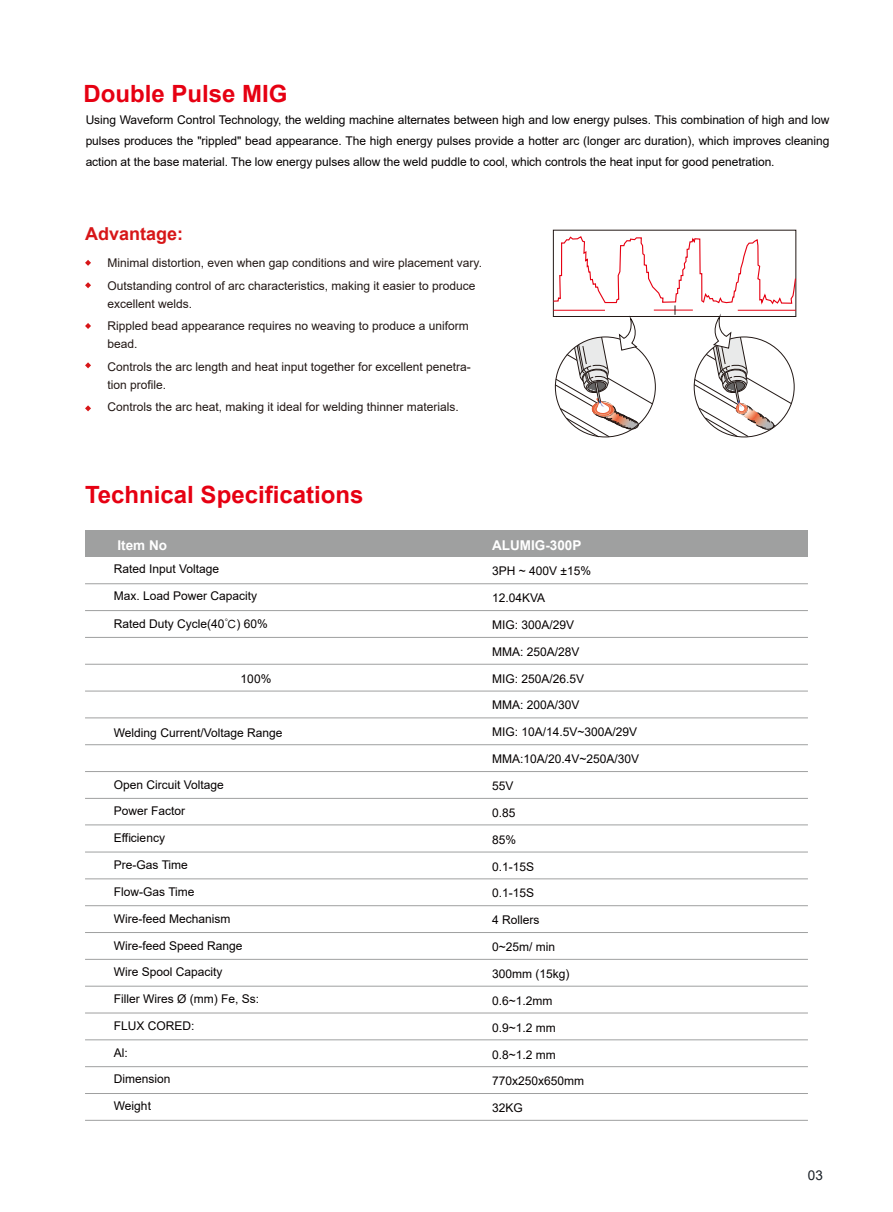
<style>
.page{position:relative;width:893px;height:1212px;background:#fff}
.page>*{position:absolute;margin:0;border:0;box-sizing:border-box;transform-origin:0 0}
.t1{font:700 23.7px "Arial";color:#e60012}
.t2{font:700 17.85px "Arial";color:#d71618}
.t3{font:700 13.5px "Arial";color:#fff}
.t4{font:13.5px "Arial";color:#181e25}
.t5{font:12px "Arial";color:#050000}
.t6{font:12px/21px "Arial";letter-spacing:-.005em;color:#040000;text-align:justify}
.t7{font:12px/22.5px "Arial";color:#221815}
.s1{font-family:"Sim Hei"}
</style>
<div class="page">
<svg style="left:85px;top:260px;width:6px;height:6px"></svg>
<svg style="left:85px;top:282px;width:6px;height:6px"></svg>
<svg style="left:85px;top:323px;width:6px;height:6px"></svg>
<svg style="left:85px;top:362px;width:6px;height:6px"></svg>
<svg style="left:85px;top:405px;width:6px;height:6px"></svg>
<div style="left:85px;top:530px;width:723px;height:27px;background:#9fa0a0"></div>
<hr style="left:85px;top:1120px;width:723px;height:1px;background:#9fa0a0">
<hr style="left:85px;top:1093px;width:723px;height:1px;background:#9fa0a0">
<hr style="left:85px;top:1066px;width:723px;height:1px;background:#9fa0a0">
<hr style="left:85px;top:1039px;width:723px;height:1px;background:#9fa0a0">
<hr style="left:85px;top:1013px;width:723px;height:1px;background:#9fa0a0">
<hr style="left:85px;top:986px;width:723px;height:1px;background:#9fa0a0">
<hr style="left:85px;top:959px;width:723px;height:1px;background:#9fa0a0">
<hr style="left:85px;top:932px;width:723px;height:1px;background:#9fa0a0">
<hr style="left:85px;top:905px;width:723px;height:1px;background:#9fa0a0">
<hr style="left:85px;top:878px;width:723px;height:1px;background:#9fa0a0">
<hr style="left:85px;top:852px;width:723px;height:1px;background:#9fa0a0">
<hr style="left:85px;top:825px;width:723px;height:1px;background:#9fa0a0">
<hr style="left:85px;top:798px;width:723px;height:1px;background:#9fa0a0">
<hr style="left:85px;top:771px;width:723px;height:1px;background:#9fa0a0">
<hr style="left:85px;top:744px;width:723px;height:1px;background:#9fa0a0">
<hr style="left:85px;top:718px;width:723px;height:1px;background:#9fa0a0">
<hr style="left:85px;top:691px;width:723px;height:1px;background:#9fa0a0">
<hr style="left:85px;top:664px;width:723px;height:1px;background:#9fa0a0">
<hr style="left:85px;top:637px;width:723px;height:1px;background:#9fa0a0">
<hr style="left:85px;top:610px;width:723px;height:1px;background:#9fa0a0">
<hr style="left:85px;top:583px;width:723px;height:1px;background:#9fa0a0">
<svg style="left:552px;top:235px;width:245px;height:202px"></svg>
<h1 class="t1" style="left:84px;top:77px;width:206px">Double Pulse MIG</h1>
<p class="t6" style="left:86px;top:109px;width:745px">Using Waveform Control Technology, the welding machine alternates between high and low energy pulses. This combination of high and low pulses produces the "rippled" bead appearance. The high energy pulses provide a hotter arc (longer arc duration), which improves cleaning action at the base material. The low energy pulses allow the weld puddle to cool, which controls the heat input for good penetration.</p>
<h2 class="t2" style="left:85px;top:221px;width:100px">Advantage:</h2>
<p class="t7" style="left:107px;top:251px;width:376px">Minimal distortion, even when gap conditions and wire placement vary.<br>Outstanding control of arc characteristics, making it easier to produce</p>
<p class="t7" style="left:107px;top:292px;width:363px">excellent welds.<br>Rippled bead appearance requires no weaving to produce a uniform</p>
<p class="t7" style="left:107px;top:332px;width:365px">bead.<br>Controls the arc length and heat input together for excellent penetra-</p>
<p class="t7" style="left:107px;top:373px;width:353px">tion profile.<br>Controls the arc heat, making it ideal for welding thinner materials.</p>
<h1 class="t1" style="left:85px;top:478px;width:280px">Technical Specifications</h1>
<p class="t3" style="left:118px;top:536px;width:51px">Item No</p>
<p class="t3" style="left:492px;top:536px;width:91px">ALUMIG-300P</p>
<p class="t5" style="left:114px;top:561px;width:107px">Rated Input Voltage</p>
<p class="t5" style="left:114px;top:588px;width:145px">Max. Load Power Capacity</p>
<p class="t5" style="left:114px;top:616px;width:156px">Rated Duty Cycle(40<span class="s1">℃</span>) 60%</p>
<p class="t5" style="left:492px;top:563px;width:100px">3PH ~ 400V ±15%</p>
<p class="t5" style="left:492px;top:590px;width:55px">12.04KVA</p>
<p class="t5" style="left:492px;top:616px;width:84px">MIG: 300A/29V</p>
<p class="t5" style="left:492px;top:643px;width:89px">MMA: 250A/28V</p>
<p class="t5" style="left:492px;top:670px;width:94px">MIG: 250A/26.5V</p>
<p class="t5" style="left:492px;top:697px;width:89px">MMA: 200A/30V</p>
<p class="t5" style="left:492px;top:724px;width:147px">MIG: 10A/14.5V~300A/29V</p>
<p class="t5" style="left:492px;top:751px;width:149px">MMA:10A/20.4V~250A/30V</p>
<p class="t5" style="left:492px;top:777px;width:23px">55V</p>
<p class="t5" style="left:492px;top:804px;width:25px">0.85</p>
<p class="t5" style="left:492px;top:831px;width:26px">85%</p>
<p class="t5" style="left:492px;top:858px;width:44px">0.1-15S</p>
<p class="t5" style="left:492px;top:885px;width:44px">0.1-15S</p>
<p class="t5" style="left:492px;top:912px;width:49px">4 Rollers</p>
<p class="t5" style="left:492px;top:939px;width:65px">0~25m/ min</p>
<p class="t5" style="left:492px;top:965px;width:79px">300mm (15kg)</p>
<p class="t5" style="left:492px;top:992px;width:62px">0.6~1.2mm</p>
<p class="t5" style="left:492px;top:1019px;width:65px">0.9~1.2 mm</p>
<p class="t5" style="left:492px;top:1046px;width:65px">0.8~1.2 mm</p>
<p class="t5" style="left:492px;top:1073px;width:94px">770x250x650mm</p>
<p class="t5" style="left:492px;top:1100px;width:32px">32KG</p>
<p class="t5" style="left:241px;top:671px;width:32px">100%</p>
<p class="t5" style="left:114px;top:724px;width:170px">Welding Current/Voltage Range</p>
<p class="t5" style="left:114px;top:776px;width:112px">Open Circuit Voltage</p>
<p class="t5" style="left:114px;top:803px;width:73px">Power Factor</p>
<p class="t5" style="left:114px;top:830px;width:53px">Efficiency</p>
<p class="t5" style="left:114px;top:857px;width:76px">Pre-Gas Time</p>
<p class="t5" style="left:114px;top:883px;width:82px">Flow-Gas Time</p>
<p class="t5" style="left:114px;top:910px;width:118px">Wire-feed Mechanism</p>
<p class="t5" style="left:114px;top:937px;width:130px">Wire-feed Speed Range</p>
<p class="t5" style="left:114px;top:964px;width:110px">Wire Spool Capacity</p>
<p class="t5" style="left:114px;top:990px;width:147px">Filler Wires Ø (mm) Fe, Ss:</p>
<p class="t5" style="left:114px;top:1017px;width:82px">FLUX CORED:</p>
<p class="t5" style="left:114px;top:1044px;width:16px">Al:</p>
<p class="t5" style="left:114px;top:1071px;width:58px">Dimension</p>
<p class="t5" style="left:114px;top:1098px;width:39px">Weight</p>
<p class="t4" style="left:808px;top:1166px;width:17px">03</p>
</div>
